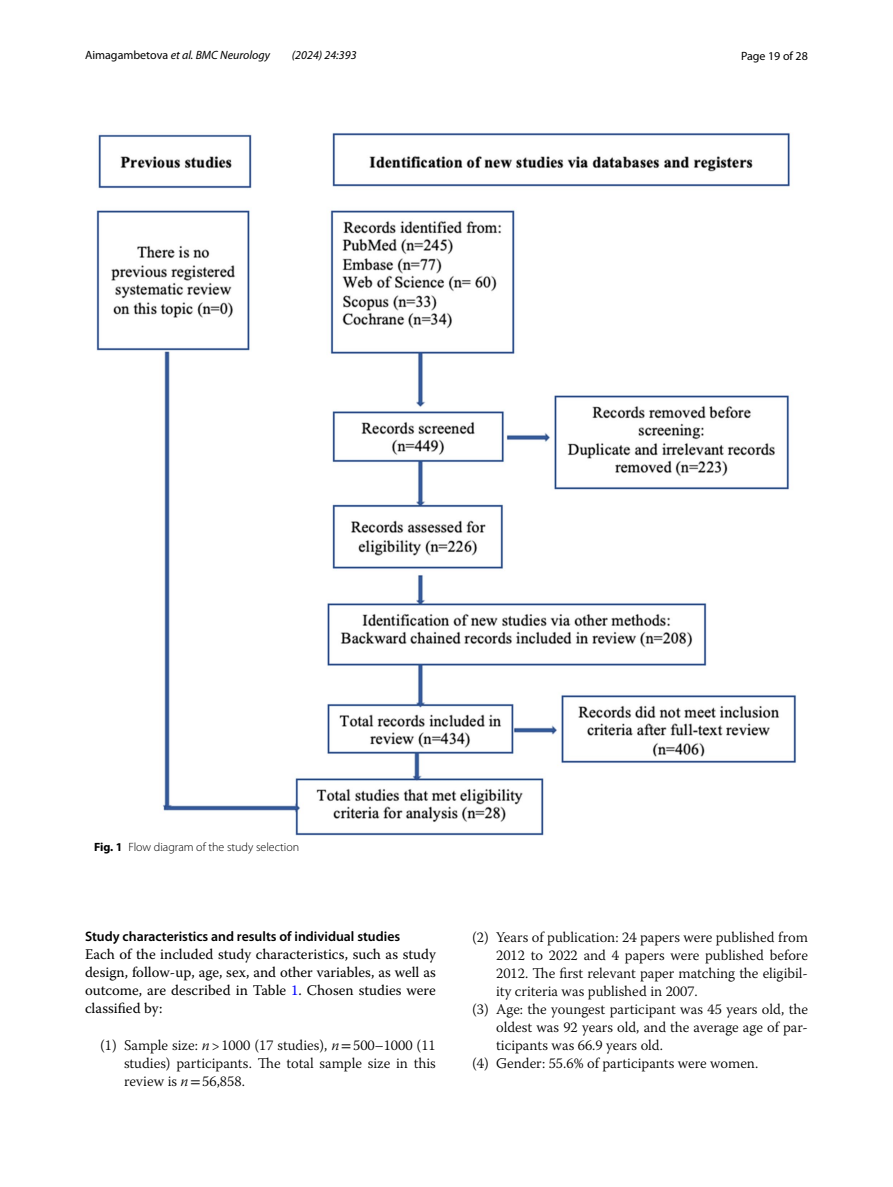
<style>
.page{position:relative;width:893px;height:1187px;background:#fff}
.page>*{position:absolute;margin:0;border:0;box-sizing:border-box;transform-origin:0 0}
.t1{font:300 14.7px/18px "Warnock Pro";color:#000;text-align:justify}
.t2{font:14.7px/18px "Warnock Pro";color:#000;text-align:justify}
.t3{font:600 13.8px "Myriad Pro";color:#000}
.t4{font:italic 12px "Myriad Pro";color:#000}
.t5{font:300 12px "Myriad Pro";color:#000}
.t6{font:12px "Myriad Pro";color:#000}
.s1{font-style:normal}
.s2{font-weight:700}
.s3{color:#00f}
.s4{font-style:italic}
.s5{font-family:"STIX";font-weight:400}
</style>
<div class="page">
<img style="left:96px;top:133px;width:701px;height:702px">
<p class="t4" style="left:85px;top:48px;width:186px"><span class="s1">Aimagambetova</span> et al. BMC Neurology</p>
<p class="t4" style="left:292px;top:48px;width:66px">(2024) 24:393</p>
<p class="t6" style="left:741px;top:48px;width:68px">Page 19 of 28</p>
<p class="t5" style="left:94px;top:839px;width:207px"><span class="s2">Fig. 1</span> Flow diagram of the study selection</p>
<p class="t3" style="left:85px;top:927px;width:317px">Study characteristics and results of individual studies</p>
<p class="t2" style="left:85px;top:945px;width:352px">Each of the included study characteristics, such as study design, follow-up, age, sex, and other variables, as well as outcome, are described in Table <span class="s3">1</span>. Chosen studies were classified by:</p>
<p class="t1" style="left:124px;top:1036px;width:313px;text-indent:-24px">(1) Sample size: <span class="s4">n</span>&gt;1000 (17 studies), <span class="s4">n</span><span class="s5">=</span>500–1000 (11 studies) participants. The total sample size in this review is <span class="s4">n</span><span class="s5">=</span>56,858.</p>
<p class="t1" style="left:472px;top:927px;width:337px">(2) Years of publication: 24 papers were published from</p>
<p class="t1" style="left:496px;top:945px;width:313px">2012 to 2022 and 4 papers were published before</p>
<p class="t1" style="left:496px;top:963px;width:313px">2012. The first relevant paper matching the eligibil-</p>
<p class="t1" style="left:496px;top:981px;width:203px">ity criteria was published in 2007.</p>
<p class="t1" style="left:472px;top:999px;width:337px">(3) Age: the youngest participant was 45 years old, the</p>
<p class="t1" style="left:496px;top:1017px;width:313px">oldest was 92 years old, and the average age of par-</p>
<p class="t1" style="left:496px;top:1035px;width:168px">ticipants was 66.9 years old.</p>
<p class="t1" style="left:472px;top:1053px;width:288px">(4) Gender: 55.6% of participants were women.</p>
</div>
